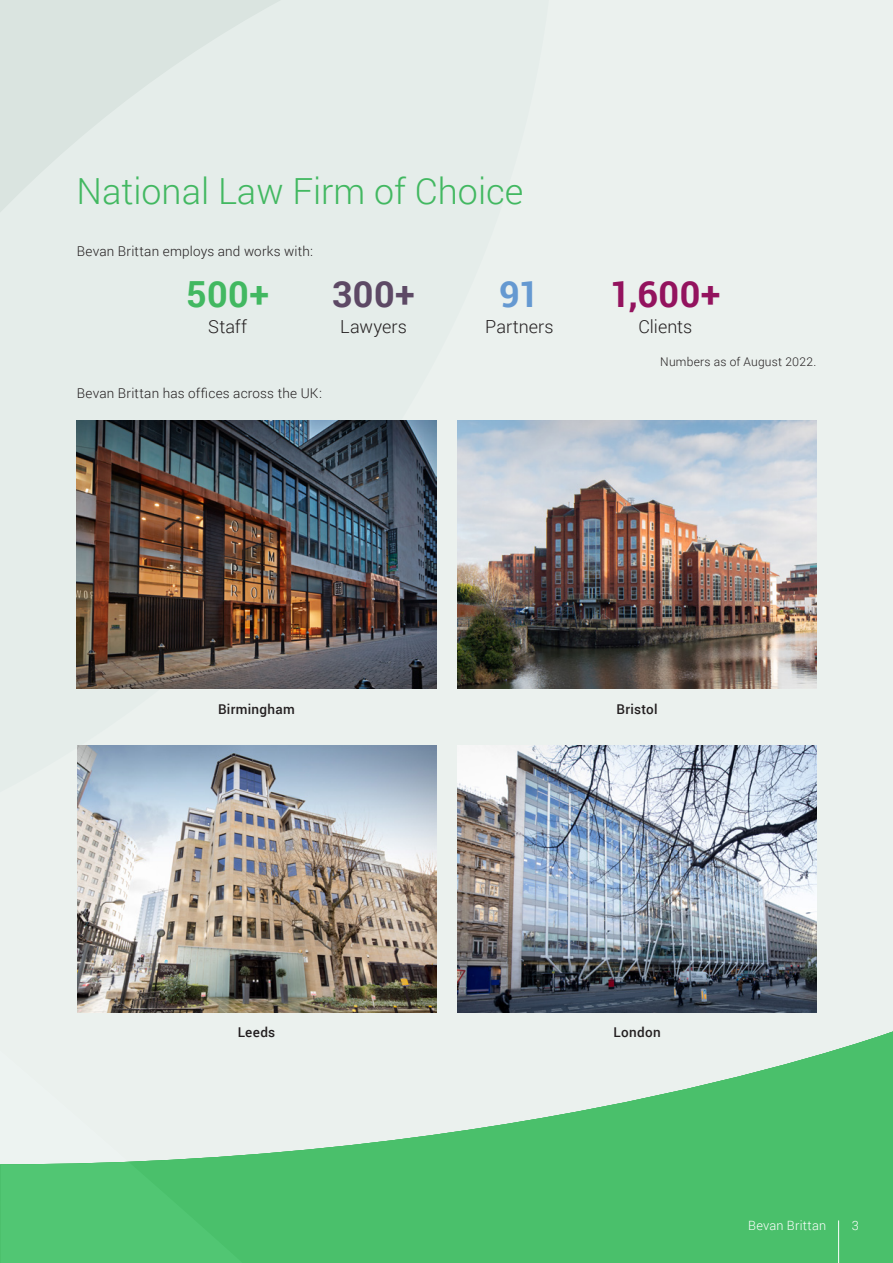
<style>
.page{position:relative;width:893px;height:1263px;background:#fff}
.page>*{position:absolute;margin:0;border:0;box-sizing:border-box;transform-origin:0 0}
.t1{font:300 36px "Roboto";color:#42b861}
.Body_Copy{font:700 36px "Roboto";color:#93135e}
.Body_Copy-2{font:700 36px "Roboto";color:#42b861}
.Body_Copy-3{font:700 36px "Roboto";color:#5d4965}
.Body_Copy-4{font:700 36px "Roboto";color:#6599d1}
.Body_Copy-5{font:300 18px "Roboto";color:#231f20}
.t2{font:300 13.5px "Roboto";letter-spacing:.015em;color:#231f20}
.t3{font:500 13.5px "Roboto";letter-spacing:.025em;color:#231f20}
.t4{font:300 12.75px "Roboto";letter-spacing:.02em;color:#fff}
.t5{font:300 12px "Roboto";letter-spacing:.02em;color:#231f20}
</style>
<div class="page">
<div style="left:1px;top:0;width:892px;height:1027px;background:#ebf1ee"></div>
<svg style="left:775px;top:1027px;width:118px;height:236px;background:#59c477"></svg>
<svg style="left:1px;top:1027px;width:774px;height:236px;background:#93d6a6"></svg>
<svg style="left:0;top:0;width:1px;height:1263px"></svg>
<img style="left:77px;top:421px;width:359px;height:267px">
<img style="left:77px;top:745px;width:359px;height:267px">
<img style="left:457px;top:421px;width:359px;height:267px">
<img style="left:457px;top:745px;width:359px;height:267px">
<hr style="left:838px;top:1220px;width:1px;height:43px;background:#fff">
<p class="t1" style="left:77px;top:166px;width:448px">National Law Firm of Choice</p>
<p class="t2" style="left:77px;top:242px;width:238px">Bevan Brittan employs and works with:</p>
<p class="Body_Copy-2" style="left:186px;top:269px;width:84px">500+</p>
<p class="Body_Copy-5" style="left:208px;top:314px;width:41px">Staff</p>
<p class="Body_Copy-3" style="left:332px;top:269px;width:84px">300+</p>
<p class="Body_Copy-5" style="left:340px;top:314px;width:68px">Lawyers</p>
<p class="t2" style="left:77px;top:384px;width:247px">Bevan Brittan has offices across the UK:</p>
<p class="Body_Copy-4" style="left:499px;top:269px;width:42px">91</p>
<p class="Body_Copy-5" style="left:485px;top:314px;width:70px">Partners</p>
<p class="Body_Copy" style="left:610px;top:269px;width:112px">1,600+</p>
<p class="Body_Copy-5" style="left:638px;top:314px;width:55px">Clients</p>
<p class="t5" style="left:660px;top:354px;width:158px">Numbers as of August 2022.</p>
<p class="t3" style="left:218px;top:700px;width:78px">Birmingham</p>
<p class="t3" style="left:616px;top:700px;width:43px">Bristol</p>
<p class="t3" style="left:238px;top:1023px;width:39px">Leeds</p>
<p class="t3" style="left:613px;top:1023px;width:49px">London</p>
<p class="t4" style="left:748px;top:1216px;width:80px">Bevan Brittan</p>
<p class="t4" style="left:852px;top:1216px;width:9px">3</p>
</div>
